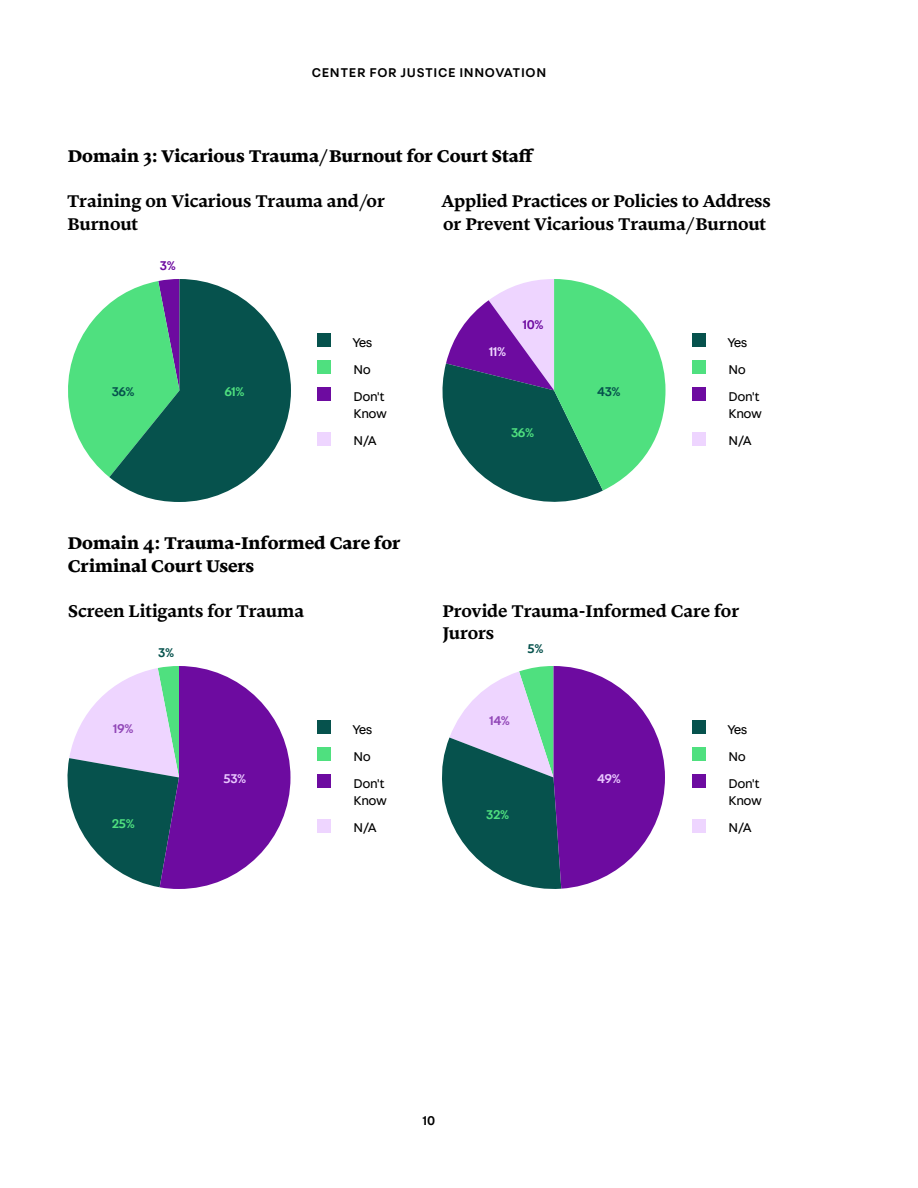
<style>
.page{position:relative;width:918px;height:1188px;background:#fff}
.page>*{position:absolute;margin:0;border:0;box-sizing:border-box;transform-origin:0 0}
.t1{font:700 18px/22.5px "Lygia";letter-spacing:-.01em;color:#000}
.t2{font:900 18px/22.5px "Lygia";letter-spacing:-.005em;color:#000}
.t3{font:13.5px/27px "Fabriga";letter-spacing:-.035em;color:#000}
.t4{font:500 13.5px "Fabriga";letter-spacing:.05em;color:#000}
.t5{font:500 13.5px "Fabriga";letter-spacing:-.045em;color:#4fe07f}
.t6{font:500 13.5px "Fabriga";color:#06524d}
.t7{font:500 13.5px "Fabriga";color:#e9c7ff}
.t8{font:500 13.5px "Fabriga";color:#9248b8}
.t9{font:500 13.5px "Fabriga";color:#6d0ba0}
.t10{font:500 13.5px "Fabriga";color:#eed5ff}
</style>
<div class="page">
<div style="left:318px;top:360px;width:13px;height:13px;background:#4fe07f"></div>
<div style="left:318px;top:333px;width:13px;height:13px;background:#06524d"></div>
<div style="left:318px;top:432px;width:13px;height:14px;background:#eed5ff"></div>
<div style="left:318px;top:387px;width:13px;height:13px;background:#6d0ba0"></div>
<div style="left:318px;top:747px;width:13px;height:13px;background:#4fe07f"></div>
<div style="left:318px;top:720px;width:13px;height:13px;background:#06524d"></div>
<div style="left:318px;top:819px;width:13px;height:13px;background:#eed5ff"></div>
<div style="left:318px;top:774px;width:13px;height:13px;background:#6d0ba0"></div>
<div style="left:693px;top:360px;width:13px;height:13px;background:#4fe07f"></div>
<div style="left:693px;top:333px;width:13px;height:13px;background:#06524d"></div>
<div style="left:693px;top:432px;width:13px;height:14px;background:#eed5ff"></div>
<div style="left:693px;top:387px;width:13px;height:13px;background:#6d0ba0"></div>
<div style="left:693px;top:747px;width:13px;height:13px;background:#4fe07f"></div>
<div style="left:693px;top:720px;width:13px;height:13px;background:#06524d"></div>
<div style="left:693px;top:819px;width:13px;height:13px;background:#eed5ff"></div>
<div style="left:693px;top:774px;width:13px;height:13px;background:#6d0ba0"></div>
<svg style="left:68px;top:279px;width:223px;height:223px"></svg>
<svg style="left:442px;top:279px;width:224px;height:223px"></svg>
<svg style="left:442px;top:666px;width:223px;height:223px"></svg>
<svg style="left:67px;top:666px;width:223px;height:223px"></svg>
<p class="t4" style="left:312px;top:63px;width:236px">CENTER FOR JUSTICE INNOVATION</p>
<p class="t2" style="left:68px;top:143px;width:468px">Domain 3: Vicarious Trauma/Burnout for Court Staff</p>
<p class="t1" style="left:67px;top:188px;width:319px">Training on Vicarious Trauma and/or<br>Burnout</p>
<p class="t1" style="left:441px;top:188px;width:331px">Applied Practices or Policies to Address or Prevent Vicarious Trauma/Burnout</p>
<p class="t9" style="left:160px;top:256px;width:18px">3%</p>
<p class="t6" style="left:112px;top:382px;width:25px">36%</p>
<p class="t5" style="left:225px;top:382px;width:22px">61%</p>
<p class="t3" style="left:353px;top:328px;width:34px">Yes<br>No<br>Don't</p>
<p class="t3" style="left:354px;top:400px;width:35px">Know<br>N/A</p>
<p class="t10" style="left:489px;top:342px;width:19px">11%</p>
<p class="t9" style="left:523px;top:315px;width:23px">10%</p>
<p class="t5" style="left:511px;top:423px;width:25px">36%</p>
<p class="t6" style="left:597px;top:382px;width:26px">43%</p>
<p class="t3" style="left:728px;top:328px;width:34px">Yes<br>No<br>Don't</p>
<p class="t3" style="left:729px;top:400px;width:35px">Know<br>N/A</p>
<p class="t2" style="left:68px;top:530px;width:334px">Domain 4: Trauma-Informed Care for<br>Criminal Court Users</p>
<p class="t1" style="left:68px;top:598px;width:237px">Screen Litigants for Trauma</p>
<p class="t1" style="left:442px;top:598px;width:298px">Provide Trauma-Informed Care for<br>Jurors</p>
<p class="t6" style="left:528px;top:639px;width:18px">5%</p>
<p class="t6" style="left:158px;top:643px;width:18px">3%</p>
<p class="t8" style="left:113px;top:720px;width:22px">19%</p>
<p class="t5" style="left:112px;top:814px;width:25px">25%</p>
<p class="t7" style="left:224px;top:769px;width:25px">53%</p>
<p class="t3" style="left:353px;top:715px;width:34px">Yes<br>No<br>Don't</p>
<p class="t3" style="left:354px;top:787px;width:35px">Know<br>N/A</p>
<p class="t8" style="left:489px;top:711px;width:23px">14%</p>
<p class="t5" style="left:486px;top:805px;width:25px">32%</p>
<p class="t7" style="left:597px;top:769px;width:26px">49%</p>
<p class="t3" style="left:728px;top:715px;width:34px">Yes<br>No<br>Don't</p>
<p class="t3" style="left:729px;top:787px;width:35px">Know<br>N/A</p>
<p class="t4" style="left:423px;top:1111px;width:14px">10</p>
</div>
